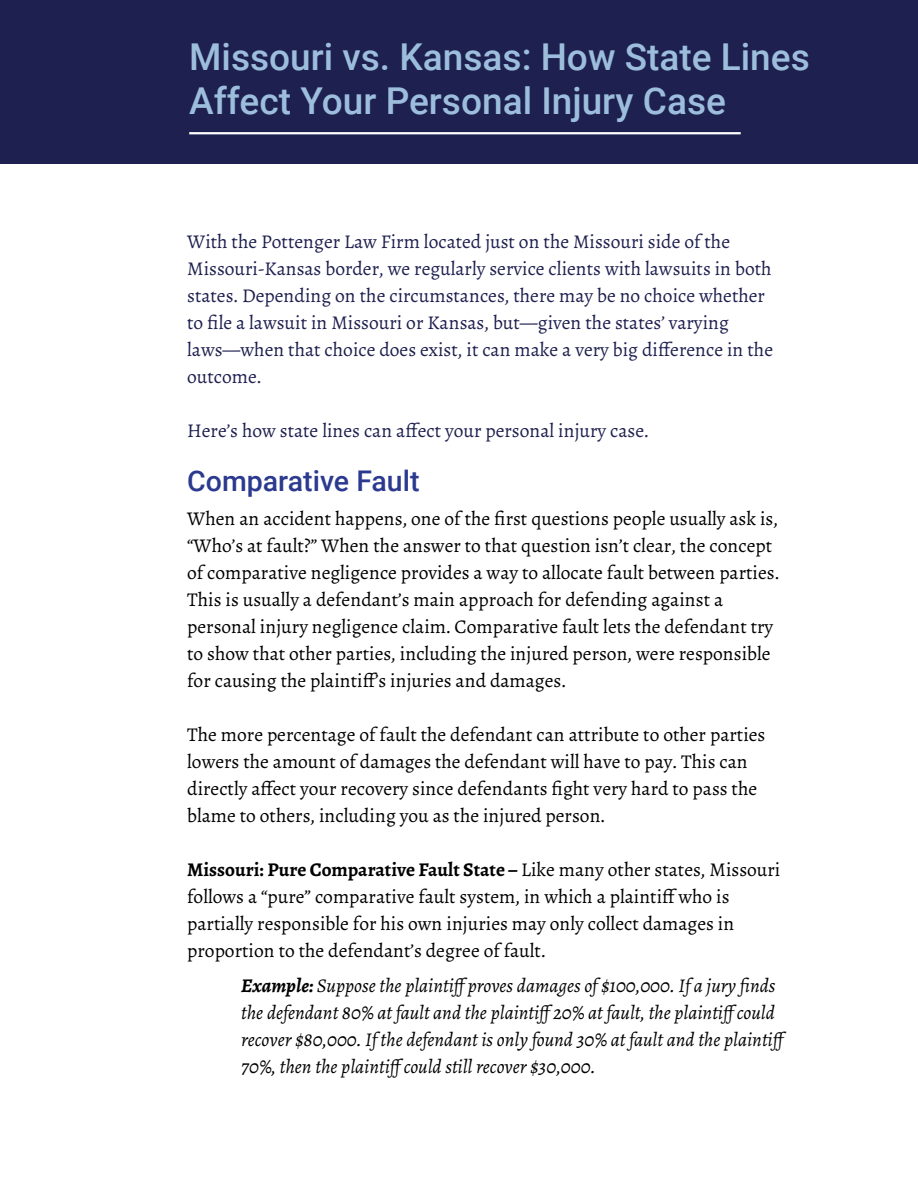
<style>
.page{position:relative;width:918px;height:1188px;background:#fff}
.page>*{position:absolute;margin:0;border:0;box-sizing:border-box;transform-origin:0 0}
.t1{font:500 37.05px/44.4px "Roboto";color:#9cbedc}
.t2{font:500 28.5px "Roboto";color:#2b3a8f}
.t3{font:19.5px/27px "Alegreya";color:#000}
.t4{font:19.5px/27px "Alegreya";color:#1e204f}
.t5{font:italic 19.5px/27px "Alegreya";color:#000}
.s1{font-weight:700}
</style>
<div class="page">
<div style="left:0;top:0;width:918px;height:164px;background:#1e204f"></div>
<hr style="left:189px;top:132px;width:552px;height:2px;background:#fff">
<h1 class="t1" style="left:189px;top:33px;width:622px">Missouri vs. Kansas: How State Lines<br>Affect Your Personal Injury Case</h1>
<p class="t4" style="left:187px;top:228px;width:587px">With the Pottenger Law Firm located just on the Missouri side of the Missouri-Kansas border, we regularly service clients with lawsuits in both states. Depending on the circumstances, there may be no choice whether to file a lawsuit in Missouri or Kansas, but—given the states’ varying laws—when that choice does exist, it can make a very big difference in the outcome.</p>
<p class="t4" style="left:187px;top:417px;width:463px">Here’s how state lines can affect your personal injury case.</p>
<h2 class="t2" style="left:187px;top:461px;width:234px">Comparative Fault</h2>
<p class="t3" style="left:187px;top:505px;width:594px">When an accident happens, one of the first questions people usually ask is, “Who’s at fault?” When the answer to that question isn’t clear, the concept of comparative negligence provides a way to allocate fault between parties.<br>This is usually a defendant’s main approach for defending against a personal injury negligence claim. Comparative fault lets the defendant try to show that other parties, including the injured person, were responsible for causing the plaintiff’s injuries and damages.</p>
<p class="t3" style="left:187px;top:722px;width:580px">The more percentage of fault the defendant can attribute to other parties lowers the amount of damages the defendant will have to pay. This can directly affect your recovery since defendants fight very hard to pass the blame to others, including you as the injured person.</p>
<p class="t3" style="left:187px;top:857px;width:595px"><span class="s1">Missouri: Pure Comparative Fault State –</span> Like many other states, Missouri follows a “pure” comparative fault system, in which a plaintiff who is partially responsible for his own injuries may only collect damages in proportion to the defendant’s degree of fault.</p>
<p class="t5" style="left:241px;top:972px;width:543px"><span class="s1">Example:</span> Suppose the plaintiff proves damages of $100,000. If a jury finds the defendant 80% at fault and the plaintiff 20% at fault, the plaintiff could recover $80,000. If the defendant is only found 30% at fault and the plaintiff 70%, then the plaintiff could still recover $30,000.</p>
</div>
